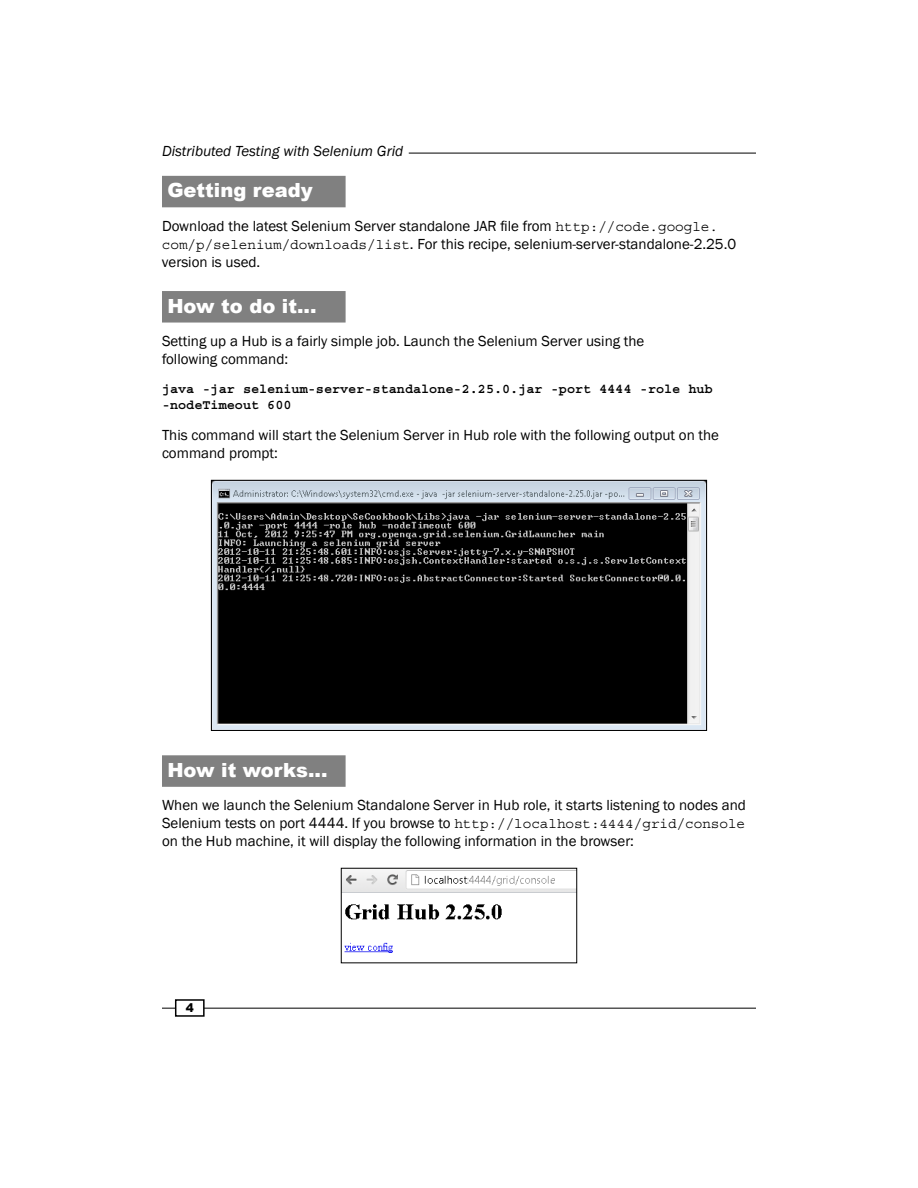
<style>
.page{position:relative;width:918px;height:1188px;background:#fff}
.page>*{position:absolute;margin:0;border:0;box-sizing:border-box;transform-origin:0 0}
.t1{font:900 19.5px "Arial";color:#fff}
.t2{font:15px/18px "Franklin Gothic";color:#000}
.t3{font:italic 15px "Franklin Gothic";color:#000}
.t4{font:700 13.5px/16.2px "Courier Std";color:#000}
.t5{font:900 12px "Arial";color:#000}
.s1{font-family:"Courier Std";font-size:14.25px}
</style>
<div class="page">
<hr style="left:409px;top:153px;width:347px;height:1px;background:#000">
<hr style="left:162px;top:1008px;width:594px;height:1px;background:#000">
<div style="left:176px;top:1000px;width:28px;height:16px;background:#fff"></div>
<div style="left:175px;top:999px;width:30px;height:18px;border:2px solid #000"></div>
<div style="left:162px;top:176px;width:184px;height:31px;background:#808080"></div>
<div style="left:162px;top:291px;width:184px;height:32px;background:#808080"></div>
<div style="left:162px;top:755px;width:184px;height:32px;background:#808080"></div>
<img style="left:213px;top:482px;width:492px;height:247px">
<div style="left:211px;top:480px;width:496px;height:251px;border:1px solid #000"></div>
<img style="left:343px;top:870px;width:232px;height:83px">
<p class="t3" style="left:162px;top:142px;width:243px">Distributed Testing with Selenium Grid</p>
<h1 class="t1" style="left:167px;top:176px;width:147px">Getting ready</h1>
<p class="t2" style="left:162px;top:217px;width:576px">Download the latest Selenium Server standalone JAR file from <span class="s1">http://code.google. com/p/selenium/downloads/list</span>. For this recipe, selenium-server-standalone-2.25.0 version is used.</p>
<h1 class="t1" style="left:167px;top:292px;width:151px">How to do it...</h1>
<p class="t2" style="left:162px;top:332px;width:484px">Setting up a Hub is a fairly simple job. Launch the Selenium Server using the following command:</p>
<p class="t4" style="left:162px;top:381px;width:552px">java -jar selenium-server-standalone-2.25.0.jar -port 4444 -role hub -nodeTimeout 600</p>
<p class="t2" style="left:162px;top:426px;width:559px">This command will start the Selenium Server in Hub role with the following output on the command prompt:</p>
<h1 class="t1" style="left:167px;top:756px;width:162px">How it works...</h1>
<p class="t2" style="left:162px;top:796px;width:585px;text-align:justify">When we launch the Selenium Standalone Server in Hub role, it starts listening to nodes and Selenium tests on port 4444. If you browse to <span class="s1">http://localhost:4444/grid/console </span>on the Hub machine, it will display the following information in the browser:</p>
<p class="t5" style="left:186px;top:999px;width:10px">4</p>
</div>
